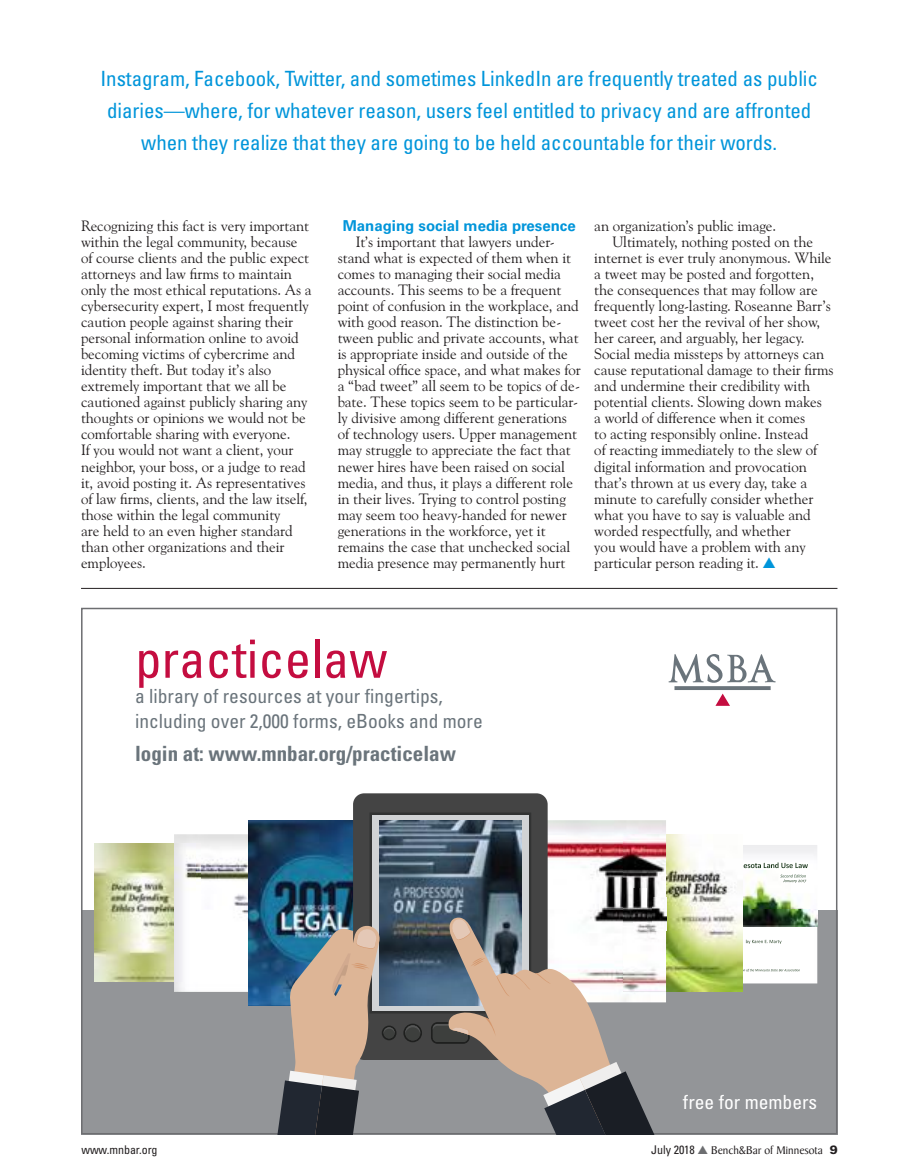
<style>
.page{position:relative;width:905px;height:1175px;background:#fff}
.page>*{position:absolute;margin:0;border:0;box-sizing:border-box;transform-origin:0 0}
.t1{font:condensed 52.8px "Univers LT";color:#c40d40}
.t2{font:condensed 21px/32.1px "Univers LT";letter-spacing:-.005em;color:#0095da;text-align:center}
.t3{font:700 condensed 21px "Univers LT";color:#6a747b}
.t4{font:condensed 19.5px/25px "Univers LT";color:#6a747b}
.t5{font:condensed 19.5px "Univers LT";color:#fff}
.t6{font:15px/16px "Goudy Old Style BT";letter-spacing:-.005em;color:#231f20}
.t7{font:700 15px "Univers LT";color:#0095da}
.t8{font:12px "Baker Signet LT";letter-spacing:-.005em;color:#231f20}
.t9{font:condensed 12px "Univers LT";letter-spacing:-.005em;color:#231f20}
.s1{color:#0095da}
.s2{font-family:"Univers LT";font-stretch:condensed}
.s3{color:#6d6e71}
.s4{font-family:"Univers LT";font-weight:900}
</style>
<div class="page">
<div style="left:81px;top:909px;width:756px;height:225px;background:#939598"></div>
<svg style="left:668px;top:654px;width:107px;height:52px"></svg>
<img style="left:94px;top:843px;width:80px;height:139px">
<img style="left:742px;top:845px;width:75px;height:138px">
<img style="left:742px;top:862px;width:66px;height:6px">
<img style="left:780px;top:874px;width:25px;height:3px">
<img style="left:783px;top:879px;width:23px;height:4px">
<img style="left:746px;top:939px;width:35px;height:5px">
<img style="left:742px;top:968px;width:58px;height:3px">
<img style="left:174px;top:834px;width:75px;height:158px">
<img style="left:666px;top:834px;width:76px;height:157px">
<img style="left:249px;top:820px;width:26px;height:185px">
<img style="left:661px;top:820px;width:5px;height:182px">
<img style="left:661px;top:897px;width:5px;height:33px">
<div style="left:353px;top:793px;width:194px;height:267px;background:#444;border-radius:11px"></div>
<img style="left:275px;top:812px;width:386px;height:322px">
<hr style="left:81px;top:588px;width:756px;height:1px;background:#231f20">
<p class="t2" style="left:100px;top:62px;width:719px">Instagram, Facebook, Twitter, and sometimes LinkedIn are frequently treated as public diaries—where, for whatever reason, users feel entitled to privacy and are affronted when they realize that they are going to be held accountable for their words.</p>
<p class="t6" style="left:81px;top:217px;width:232px">Recognizing this fact is very important within the legal community, because of course clients and the public expect attorneys and law firms to maintain only the most ethical reputations. As a cybersecurity expert, I most frequently caution people against sharing their personal information online to avoid becoming victims of cybercrime and identity theft. But today it’s also extremely important that we all be cautioned against publicly sharing any thoughts or opinions we would not be comfortable sharing with everyone.<br>If you would not want a client, your neighbor, your boss, or a judge to read it, avoid posting it. As representatives of law firms, clients, and the law itself, those within the legal community<br>are held to an even higher standard than other organizations and their employees.</p>
<p class="t7" style="left:343px;top:216px;width:234px">Managing social media presence</p>
<p class="t6" style="left:337px;top:233px;width:245px;text-indent:18px">It’s important that lawyers under&shy;stand what is expected of them when it comes to managing their social media accounts. This seems to be a frequent point of confusion in the workplace, and with good reason. The distinction be&shy;tween public and private accounts, what is appropriate inside and outside of the physical office space, and what makes for a “bad tweet” all seem to be topics of de&shy;bate. These topics seem to be particular&shy;ly divisive among different generations of technology users. Upper management may struggle to appreciate the fact that newer hires have been raised on social media, and thus, it plays a different role in their lives. Trying to control posting may seem too heavy-handed for newer generations in the workforce, yet it remains the case that unchecked social media presence may permanently hurt</p>
<p class="t6" style="left:594px;top:217px;width:183px">an organization’s public image.</p>
<p class="t6" style="left:612px;top:233px;width:202px">Ultimately, nothing posted on the</p>
<p class="t6" style="left:594px;top:249px;width:239px">internet is ever truly anonymous. While</p>
<p class="t6" style="left:594px;top:265px;width:221px">a tweet may be posted and forgotten,</p>
<p class="t6" style="left:594px;top:281px;width:225px">the consequences that may follow are</p>
<p class="t6" style="left:594px;top:297px;width:238px">frequently long-lasting. Roseanne Barr’s</p>
<p class="t6" style="left:594px;top:313px;width:227px">tweet cost her the revival of her show,</p>
<p class="t6" style="left:594px;top:329px;width:212px">her career, and arguably, her legacy.</p>
<p class="t6" style="left:594px;top:345px;width:231px">Social media missteps by attorneys can</p>
<p class="t6" style="left:594px;top:362px;width:241px">cause reputational damage to their firms</p>
<p class="t6" style="left:594px;top:378px;width:217px">and undermine their credibility with</p>
<p class="t6" style="left:594px;top:394px;width:229px">potential clients. Slowing down makes</p>
<p class="t6" style="left:594px;top:410px;width:212px">a world of difference when it comes</p>
<p class="t6" style="left:594px;top:426px;width:216px">to acting responsibly online. Instead</p>
<p class="t6" style="left:594px;top:442px;width:224px">of reacting immediately to the slew of</p>
<p class="t6" style="left:594px;top:458px;width:214px">digital information and provocation</p>
<p class="t6" style="left:594px;top:474px;width:214px">that’s thrown at us every day, take a</p>
<p class="t6" style="left:594px;top:490px;width:221px">minute to carefully consider whether</p>
<p class="t6" style="left:594px;top:506px;width:218px">what you have to say is valuable and</p>
<p class="t6" style="left:594px;top:522px;width:198px">worded respectfully, and whether</p>
<p class="t6" style="left:594px;top:538px;width:213px">you would have a problem with any</p>
<p class="t6" style="left:594px;top:554px;width:183px">particular person reading it. <span class="s1">▲</span></p>
<h1 class="t1" style="left:135px;top:625px;width:254px">practicelaw</h1>
<h3 class="t4" style="left:135px;top:683px;width:349px">a library of resources at your fingertips, including over 2,000 forms, eBooks and more</h3>
<h2 class="t3" style="left:135px;top:740px;width:322px">login at: www.mnbar.org/practicelaw</h2>
<h3 class="t5" style="left:683px;top:1090px;width:136px">free for members</h3>
<p class="t9" style="left:81px;top:1142px;width:78px">www.mnbar.org</p>
<p class="t8" style="left:651px;top:1143px;width:188px"><span class="s2">July 2018</span> <span class="s3">▲</span> Bench&amp;Bar of Minnesota <span class="s4">9</span></p>
</div>
